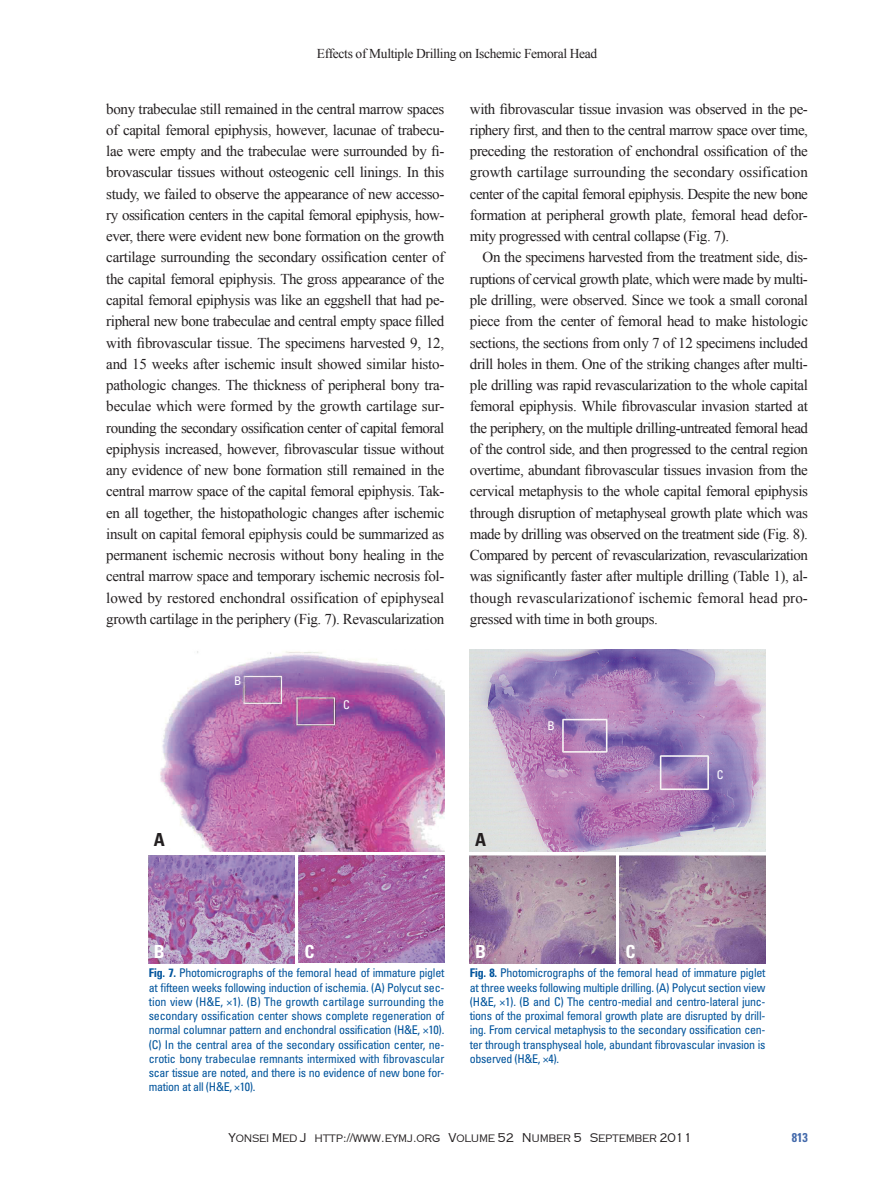
<style>
.page{position:relative;width:893px;height:1191px;background:#fff}
.page>*{position:absolute;margin:0;border:0;box-sizing:border-box;transform-origin:0 0}
.정규{font:700 condensed 18px "Univers LT Std";color:#fff}
.정규-2{font:700 condensed 18px "Univers LT Std";color:#231f20}
.본문_YMJ{font:15px/21.3px "Times New Roman";letter-spacing:-.025em;color:#231f20;text-align:justify}
.t1{font:13.5px "Times New Roman";letter-spacing:-.025em;color:#231f20}
.t2{font:700 condensed 12.75px "Univers LT Std";color:#446aab;scale:.95 1}
.사진설명_YMJ{font:condensed 12px/14.2px "Univers LT Std";letter-spacing:-.025em;color:#01549c;text-align:justify}
.t3{font:300 12px "Metalcut";letter-spacing:-.025em;color:#231f20}
.사진설명_YMJ-2{font:condensed 12px "Univers LT Std";color:#fff}
.s1{font-weight:700}
</style>
<div class="page">
<img style="left:160px;top:651px;width:284px;height:200px">
<img style="left:149px;top:855px;width:146px;height:108px">
<img style="left:299px;top:855px;width:145px;height:107px">
<img style="left:470px;top:650px;width:295px;height:201px">
<img style="left:470px;top:855px;width:146px;height:108px">
<img style="left:620px;top:855px;width:145px;height:108px">
<p class="t1" style="left:317px;top:44px;width:282px">Effects of Multiple Drilling on Ischemic Femoral Head</p>
<p class="본문_YMJ" style="left:106px;top:98px;width:340px">bony trabeculae still remained in the central marrow spaces of capital femoral epiphysis, however, lacunae of trabecu&shy;lae were empty and the trabeculae were surrounded by fi&shy;brovascular tissues without osteogenic cell linings. In this study, we failed to observe the appearance of new accesso&shy;ry ossification centers in the capital femoral epiphysis, how&shy;ever, there were evident new bone formation on the growth cartilage surrounding the secondary ossification center of the capital femoral epiphysis. The gross appearance of the capital femoral epiphysis was like an eggshell that had pe&shy;ripheral new bone trabeculae and central empty space filled with fibrovascular tissue. The specimens harvested 9, 12, and 15 weeks after ischemic insult showed similar histo&shy;pathologic changes. The thickness of peripheral bony tra&shy;beculae which were formed by the growth cartilage sur&shy;rounding the secondary ossification center of capital femoral epiphysis increased, however, fibrovascular tissue without any evidence of new bone formation still remained in the central marrow space of the capital femoral epiphysis. Tak&shy;en all together, the histopathologic changes after ischemic insult on capital femoral epiphysis could be summarized as permanent ischemic necrosis without bony healing in the central marrow space and temporary ischemic necrosis fol&shy;lowed by restored enchondral ossification of epiphyseal growth cartilage in the periphery (Fig. 7). Revascularization</p>
<p class="사진설명_YMJ-2" style="left:234px;top:673px;width:9px">B</p>
<p class="사진설명_YMJ-2" style="left:343px;top:696px;width:8px">C</p>
<p class="본문_YMJ" style="left:470px;top:98px;width:340px">with fibrovascular tissue invasion was observed in the pe&shy;riphery first, and then to the central marrow space over time, preceding the restoration of enchondral ossification of the growth cartilage surrounding the secondary ossification center of the capital femoral epiphysis. Despite the new bone formation at peripheral growth plate, femoral head defor&shy;mity progressed with central collapse (Fig. 7).</p>
<p class="본문_YMJ" style="left:470px;top:246px;width:340px;text-indent:13px">On the specimens harvested from the treatment side, dis&shy;ruptions of cervical growth plate, which were made by multi&shy;ple drilling, were observed. Since we took a small coronal piece from the center of femoral head to make histologic sections, the sections from only 7 of 12 specimens included drill holes in them. One of the striking changes after multi&shy;ple drilling was rapid revascularization to the whole capital femoral epiphysis. While fibrovascular invasion started at the periphery, on the multiple drilling-untreated femoral head of the control side, and then progressed to the central region overtime, abundant fibrovascular tissues invasion from the cervical metaphysis to the whole capital femoral epiphysis through disruption of metaphyseal growth plate which was made by drilling was observed on the treatment side (Fig. 8).<br>Compared by percent of revascularization, revascularization was significantly faster after multiple drilling (Table 1), al&shy;though revascularizationof ischemic femoral head pro&shy;gressed with time in both groups.</p>
<p class="사진설명_YMJ-2" style="left:548px;top:718px;width:9px">B</p>
<p class="사진설명_YMJ-2" style="left:717px;top:767px;width:8px">C</p>
<p class="정규-2" style="left:154px;top:829px;width:12px">A</p>
<p class="정규-2" style="left:475px;top:829px;width:12px">A</p>
<p class="정규" style="left:154px;top:941px;width:12px">B</p>
<p class="정규" style="left:305px;top:941px;width:12px">C</p>
<p class="정규" style="left:475px;top:941px;width:12px">B</p>
<p class="정규" style="left:626px;top:941px;width:12px">C</p>
<p class="사진설명_YMJ" style="left:149px;top:965px;width:297px"><span class="s1">Fig. 7.</span> Photomicrographs of the femoral head of immature piglet at fifteen weeks following induction of ischemia. (A) Polycut sec&shy;tion view (H&amp;E, ×1). (B) The growth cartilage surrounding the secondary ossification center shows complete regeneration of normal columnar pattern and enchondral ossification (H&amp;E, ×10). (C) In the central area of the secondary ossification center, ne&shy;crotic bony trabeculae remnants intermixed with fibrovascular scar tissue are noted, and there is no evidence of new bone for&shy;mation at all (H&amp;E, ×10).</p>
<p class="사진설명_YMJ" style="left:470px;top:965px;width:297px"><span class="s1">Fig. 8.</span> Photomicrographs of the femoral head of immature piglet at three weeks following multiple drilling. (A) Polycut section view (H&amp;E, ×1). (B and C) The centro-medial and centro-lateral junc&shy;tions of the proximal femoral growth plate are disrupted by drill&shy;ing. From cervical metaphysis to the secondary ossification cen&shy;ter through transphyseal hole, abundant fibrovascular invasion is observed (H&amp;E, ×4).</p>
<p class="t3" style="left:228px;top:1130px;width:465px">Yonsei Med J http://www.eymj.org Volume 52 Number 5 September 2011</p>
<p class="t2" style="left:792px;top:1129px;width:18px">813</p>
</div>
